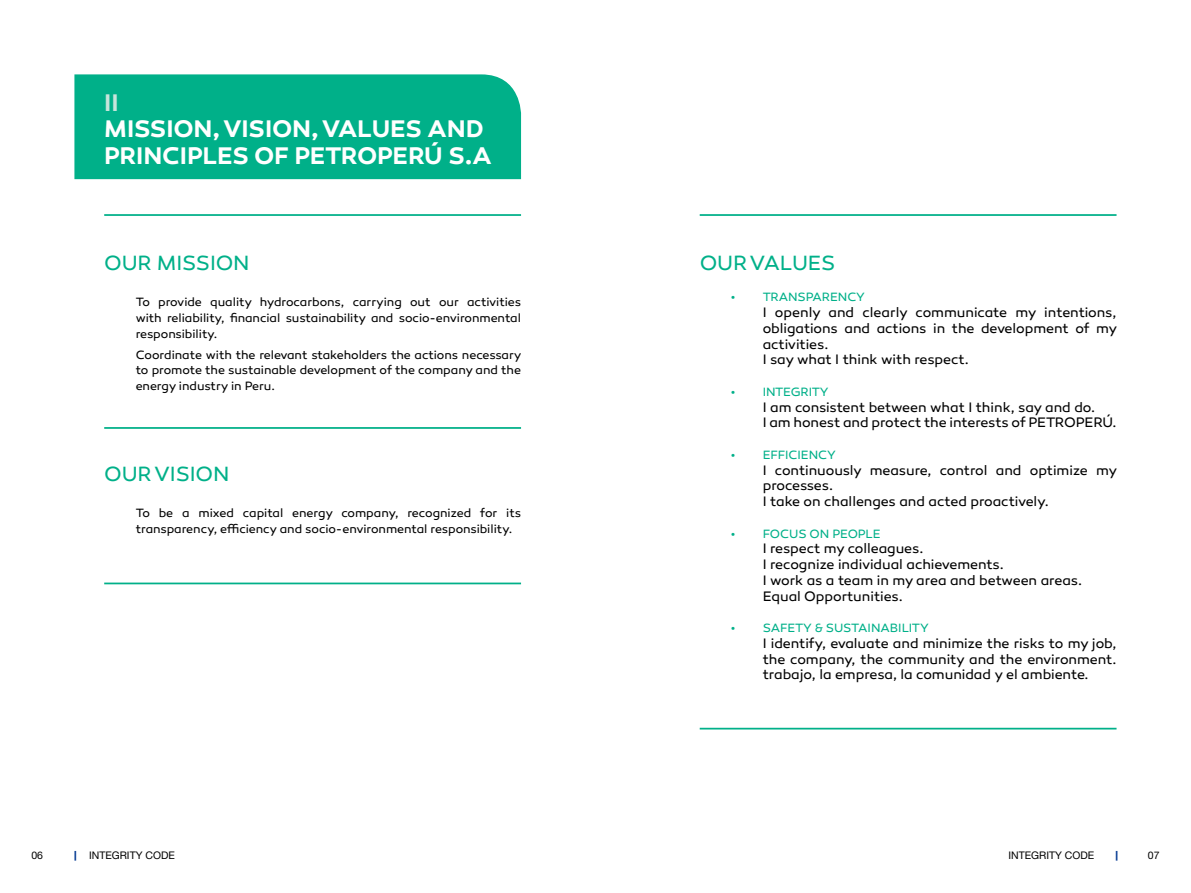
<style>
.page{position:relative;width:1191px;height:893px;background:#fff}
.page>*{position:absolute;margin:0;border:0;box-sizing:border-box;transform-origin:0 0}
.t1{font:600 24.5px/26.2px "Canaro";letter-spacing:-.01em;color:#fff}
.t2{font:600 24.5px "Canaro";color:#c7e4db}
.t3{font:21px "Canaro";letter-spacing:-.005em;color:#00b089}
.t4{font:14px/15.8px "Canaro";letter-spacing:-.005em;color:#000}
.t5{font:12.25px/15.8px "Canaro";letter-spacing:-.005em;color:#000;text-align:justify}
.t6{font:12.25px "Canaro";letter-spacing:-.005em;color:#00b089}
.t7{font:10.5px "Helvetica Neue LT Std";color:#000}
</style>
<div class="page">
<svg style="left:1115px;top:851px;width:2px;height:10px"></svg>
<svg style="left:74px;top:851px;width:2px;height:10px"></svg>
<div style="left:74px;top:74px;width:447px;height:105px;background:#00b089"></div>
<hr style="left:104px;top:427px;width:417px;height:2px;background:#00b089">
<hr style="left:104px;top:583px;width:417px;height:1px;background:#00b089">
<hr style="left:104px;top:214px;width:417px;height:2px;background:#00b089">
<hr style="left:699px;top:214px;width:417px;height:2px;background:#00b089">
<hr style="left:699px;top:728px;width:417px;height:1px;background:#00b089">
<h1 class="t2" style="left:104px;top:88px;width:16px">II</h1>
<h1 class="t1" style="left:104px;top:116px;width:389px">MISSION, VISION, VALUES AND<br>PRINCIPLES OF PETROPERÚ S.A</h1>
<h2 class="t3" style="left:104px;top:250px;width:147px">OUR MISSION</h2>
<p class="t5" style="left:136px;top:294px;width:387px">To provide quality hydrocarbons, carrying out our activities with reliability, financial sustainability and socio-environmental responsibility.</p>
<p class="t5" style="left:136px;top:347px;width:387px">Coordinate with the relevant stakeholders the actions necessary to promote the sustainable development of the company and the energy industry in Peru.</p>
<h2 class="t3" style="left:104px;top:461px;width:127px">OUR VISION</h2>
<p class="t5" style="left:136px;top:505px;width:387px">To be a mixed capital energy company, recognized for its transparency, efficiency and socio-environmental responsibility.</p>
<h2 class="t3" style="left:699px;top:250px;width:137px">OUR VALUES</h2>
<p class="t6" style="left:731px;top:290px;width:135px">• TRANSPARENCY</p>
<p class="t4" style="left:762px;top:305px;width:356px">I openly and clearly communicate my intentions, obligations and actions in the development of my activities.<br>I say what I think with respect.</p>
<p class="t6" style="left:731px;top:384px;width:99px">• INTEGRITY</p>
<p class="t4" style="left:762px;top:399px;width:355px">I am consistent between what I think, say and do.<br>I am honest and protect the interests of PETROPERÚ.</p>
<p class="t6" style="left:731px;top:447px;width:106px">• EFFICIENCY</p>
<p class="t4" style="left:762px;top:462px;width:356px">I continuously measure, control and optimize my processes.<br>I take on challenges and acted proactively.</p>
<p class="t6" style="left:731px;top:526px;width:151px">• FOCUS ON PEOPLE</p>
<p class="t4" style="left:762px;top:541px;width:321px">I respect my colleagues.<br>I recognize individual achievements.<br>I work as a team in my area and between areas.<br>Equal Opportunities.</p>
<p class="t6" style="left:731px;top:621px;width:199px">• SAFETY &amp; SUSTAINABILITY</p>
<p class="t4" style="left:762px;top:635px;width:355px;text-align:justify">I identify, evaluate and minimize the risks to my job, the company, the community and the environment. trabajo, la empresa, la comunidad y el ambiente.</p>
<p class="t7" style="left:31px;top:849px;width:13px">06</p>
<p class="t7" style="left:89px;top:849px;width:87px">INTEGRITY CODE</p>
<p class="t7" style="left:1008px;top:849px;width:87px">INTEGRITY CODE</p>
<p class="t7" style="left:1148px;top:849px;width:13px">07</p>
</div>
